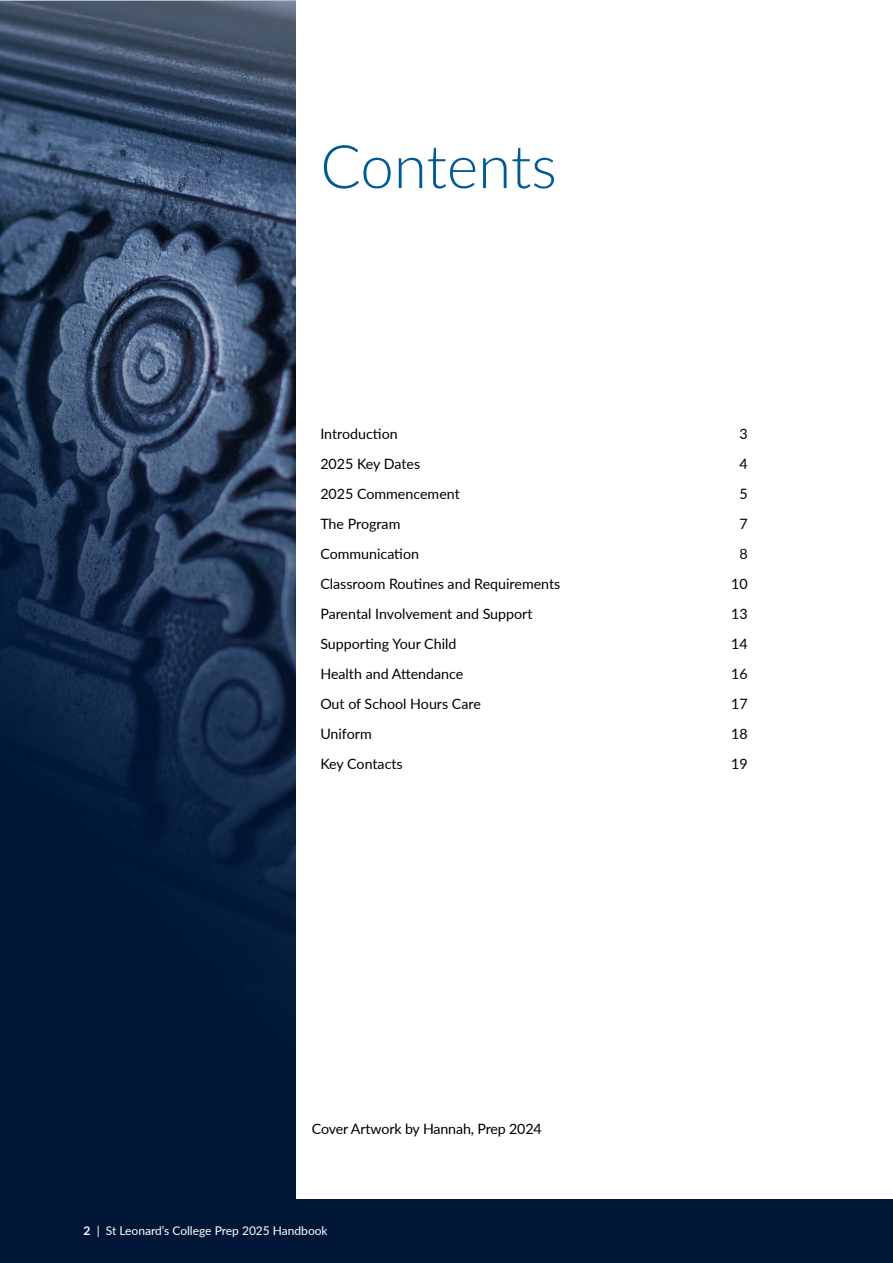
<style>
.page{position:relative;width:893px;height:1263px;background:#fff}
.page>*{position:absolute;margin:0;border:0;box-sizing:border-box;transform-origin:0 0}
.t1{font:300 60px "Lato";color:#005b94}
.t2{font:14.25px "Lato";color:#000}
.t3{font:12px "Lato";color:#fff}
.s1{font-weight:700}
</style>
<div class="page">
<div style="left:0;top:1200px;width:893px;height:63px;background:#001738"></div>
<svg style="left:0;top:0;width:296px;height:1200px"></svg>
<h1 class="t1" style="left:320px;top:125px;width:238px">Contents</h1>
<p class="t2" style="left:320px;top:424px;width:79px">Introduction</p>
<p class="t2" style="left:739px;top:424px;width:10px">3</p>
<p class="t2" style="left:320px;top:454px;width:102px">2025 Key Dates</p>
<p class="t2" style="left:739px;top:454px;width:10px">4</p>
<p class="t2" style="left:320px;top:484px;width:141px">2025 Commencement</p>
<p class="t2" style="left:739px;top:484px;width:10px">5</p>
<p class="t2" style="left:320px;top:514px;width:82px">The Program</p>
<p class="t2" style="left:739px;top:514px;width:10px">7</p>
<p class="t2" style="left:320px;top:544px;width:100px">Communication</p>
<p class="t2" style="left:739px;top:544px;width:10px">8</p>
<p class="t2" style="left:320px;top:574px;width:242px">Classroom Routines and Requirements</p>
<p class="t2" style="left:731px;top:574px;width:18px">10</p>
<p class="t2" style="left:320px;top:604px;width:214px">Parental Involvement and Support</p>
<p class="t2" style="left:731px;top:604px;width:18px">13</p>
<p class="t2" style="left:320px;top:634px;width:138px">Supporting Your Child</p>
<p class="t2" style="left:731px;top:634px;width:18px">14</p>
<p class="t2" style="left:320px;top:664px;width:145px">Health and Attendance</p>
<p class="t2" style="left:731px;top:664px;width:18px">16</p>
<p class="t2" style="left:320px;top:694px;width:162px">Out of School Hours Care</p>
<p class="t2" style="left:731px;top:694px;width:18px">17</p>
<p class="t2" style="left:320px;top:724px;width:53px">Uniform</p>
<p class="t2" style="left:731px;top:724px;width:18px">18</p>
<p class="t2" style="left:320px;top:754px;width:84px">Key Contacts</p>
<p class="t2" style="left:731px;top:754px;width:18px">19</p>
<p class="t2" style="left:312px;top:1118px;width:231px">Cover Artwork by Hannah, Prep 2024</p>
<p class="t3" style="left:84px;top:1222px;width:246px"><span class="s1">2</span> | St Leonard’s College Prep 2025 Handbook</p>
</div>
